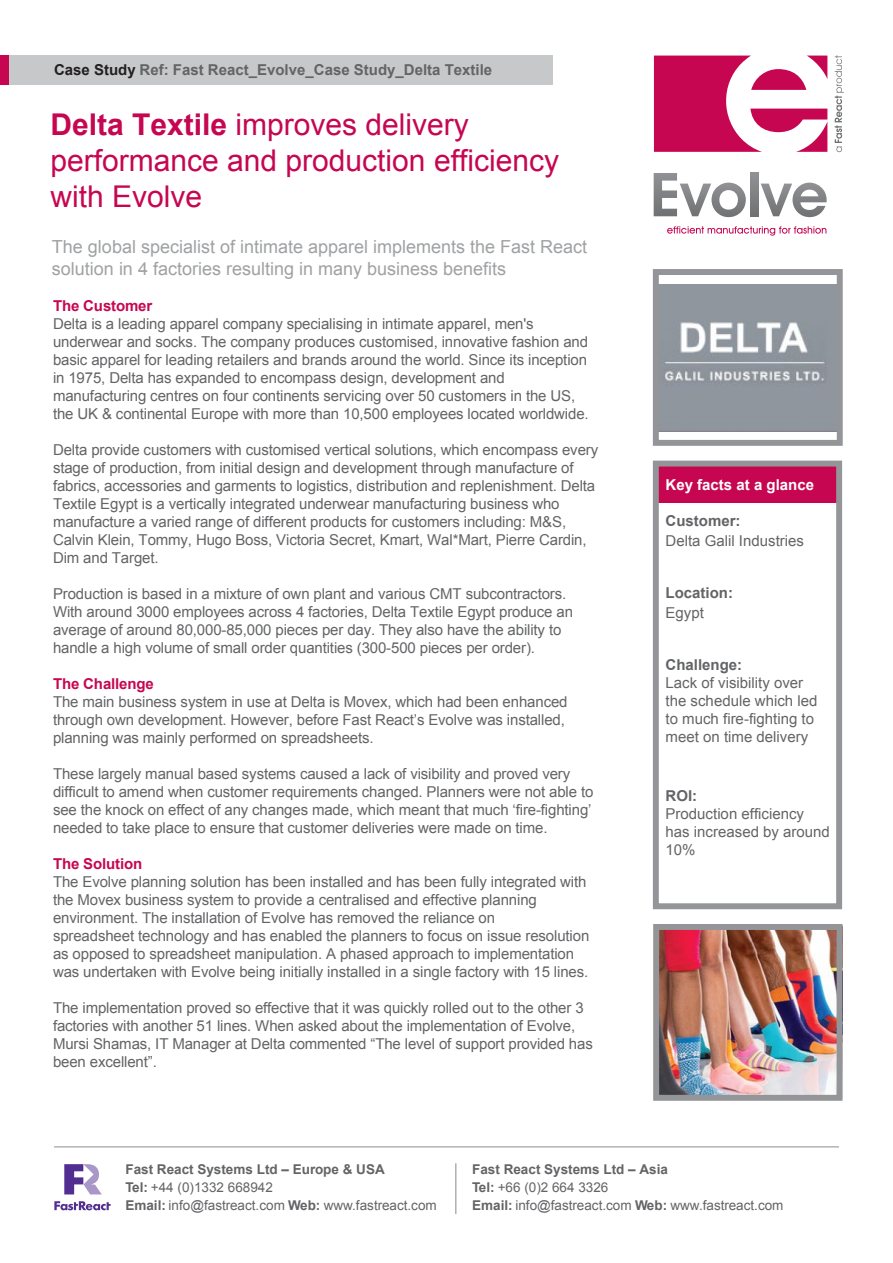
<style>
.page{position:relative;width:893px;height:1263px;background:#fff}
.page>*{position:absolute;margin:0;border:0;box-sizing:border-box;transform-origin:0 0}
.t1{font:30px/36px "Arial";color:#c60651}
.t2{font:18px/21.6px "Arial";color:#9fa1a3}
.t3{font:15px/18px "Arial";letter-spacing:-.01em;color:#636466}
.t4{font:700 15px "Arial";color:#636466}
.t5{font:700 15px "Arial";letter-spacing:-.01em;color:#c60651}
.t6{font:700 15px "Arial";color:#fff}
.t7{font:13.5px/18px "Arial";color:#636466}
.s1{color:#231f20}
.s2{font-weight:700}
</style>
<div class="page">
<img style="left:660px;top:931px;width:175px;height:163px">
<img style="left:660px;top:284px;width:176px;height:147px">
<svg style="left:654px;top:173px;width:92px;height:44px"></svg>
<svg style="left:751px;top:173px;width:7px;height:43px"></svg>
<svg style="left:761px;top:183px;width:66px;height:34px"></svg>
<svg style="left:654px;top:56px;width:174px;height:96px"></svg>
<svg style="left:835px;top:55px;width:9px;height:97px"></svg>
<svg style="left:667px;top:226px;width:159px;height:10px"></svg>
<div style="left:657px;top:465px;width:180px;height:38px;background:#c60651"></div>
<div style="left:0;top:55px;width:553px;height:30px;background:#c7c8ca"></div>
<div style="left:653px;top:269px;width:190px;height:177px;border:6px solid #939598"></div>
<div style="left:653px;top:461px;width:189px;height:448px;border:6px solid #939598"></div>
<div style="left:0;top:55px;width:9px;height:30px;background:#c60651"></div>
<svg style="left:54px;top:1201px;width:57px;height:9px"></svg>
<svg style="left:64px;top:1164px;width:38px;height:30px"></svg>
<hr style="left:54px;top:1146px;width:785px;height:1px;background:#939598">
<hr style="left:455px;top:1163px;width:1px;height:51px;background:#919195">
<div style="left:653px;top:924px;width:189px;height:177px;border:6px solid #939598"></div>
<p class="t4" style="left:54px;top:60px;width:440px"><span class="s1">Case Study</span> Ref: Fast React_Evolve_Case Study_Delta Textile</p>
<h1 class="t1" style="left:50px;top:107px;width:510px"><span class="s2">Delta Textile</span> improves delivery performance and production efficiency with Evolve</h1>
<p class="t2" style="left:52px;top:236px;width:537px">The global specialist of intimate apparel implements the Fast React solution in 4 factories resulting in many business benefits</p>
<p class="t5" style="left:53px;top:296px;width:101px">The Customer</p>
<p class="t3" style="left:53px;top:315px;width:537px">Delta is a leading apparel company specialising in intimate apparel, men's underwear and socks. The company produces customised, innovative fashion and basic apparel for leading retailers and brands around the world. Since its inception in 1975, Delta has expanded to encompass design, development and manufacturing centres on four continents servicing over 50 customers in the US, the UK &amp; continental Europe with more than 10,500 employees located worldwide.</p>
<p class="t3" style="left:53px;top:441px;width:547px">Delta provide customers with customised vertical solutions, which encompass every stage of production, from initial design and development through manufacture of fabrics, accessories and garments to logistics, distribution and replenishment. Delta Textile Egypt is a vertically integrated underwear manufacturing business who manufacture a varied range of different products for customers including: M&amp;S, Calvin Klein, Tommy, Hugo Boss, Victoria Secret, Kmart, Wal*Mart, Pierre Cardin, Dim and Target.</p>
<p class="t3" style="left:53px;top:585px;width:521px">Production is based in a mixture of own plant and various CMT subcontractors.<br>With around 3000 employees across 4 factories, Delta Textile Egypt produce an average of around 80,000-85,000 pieces per day. They also have the ability to handle a high volume of small order quantities (300-500 pieces per order).</p>
<p class="t5" style="left:53px;top:674px;width:102px">The Challenge</p>
<p class="t3" style="left:53px;top:693px;width:516px">The main business system in use at Delta is Movex, which had been enhanced through own development. However, before Fast React’s Evolve was installed, planning was mainly performed on spreadsheets.</p>
<p class="t3" style="left:53px;top:765px;width:542px">These largely manual based systems caused a lack of visibility and proved very difficult to amend when customer requirements changed. Planners were not able to see the knock on effect of any changes made, which meant that much ‘fire-fighting’ needed to take place to ensure that customer deliveries were made on time.</p>
<p class="t5" style="left:53px;top:854px;width:91px">The Solution</p>
<p class="t3" style="left:53px;top:873px;width:538px">The Evolve planning solution has been installed and has been fully integrated with the Movex business system to provide a centralised and effective planning environment. The installation of Evolve has removed the reliance on<br>spreadsheet technology and has enabled the planners to focus on issue resolution as opposed to spreadsheet manipulation. A phased approach to implementation was undertaken with Evolve being initially installed in a single factory with 15 lines.</p>
<p class="t3" style="left:53px;top:999px;width:541px">The implementation proved so effective that it was quickly rolled out to the other 3 factories with another 51 lines. When asked about the implementation of Evolve, Mursi Shamas, IT Manager at Delta commented “The level of support provided has been excellent”.</p>
<p class="t6" style="left:666px;top:475px;width:150px">Key facts at a glance</p>
<p class="t4" style="left:666px;top:511px;width:76px">Customer:</p>
<p class="t3" style="left:666px;top:531px;width:140px">Delta Galil Industries</p>
<p class="t4" style="left:666px;top:583px;width:69px">Location:</p>
<p class="t3" style="left:666px;top:603px;width:40px">Egypt</p>
<p class="t4" style="left:666px;top:655px;width:78px">Challenge:</p>
<p class="t3" style="left:666px;top:674px;width:153px">Lack of visibility over the schedule which led to much fire-fighting to meet on time delivery</p>
<p class="t4" style="left:666px;top:785px;width:33px">ROI:</p>
<p class="t3" style="left:666px;top:804px;width:166px">Production efficiency has increased by around<br>10%</p>
<p class="t7" style="left:125px;top:1161px;width:313px"><span class="s2">Fast React Systems Ltd – Europe &amp; USA<br>Tel:</span> +44 (0)1332 668942<br><span class="s2">Email:</span> info@fastreact.com <span class="s2">Web:</span> www.fastreact.com</p>
<p class="t7" style="left:472px;top:1161px;width:313px"><span class="s2">Fast React Systems Ltd – Asia<br>Tel:</span> +66 (0)2 664 3326<br><span class="s2">Email:</span> info@fastreact.com <span class="s2">Web:</span> www.fastreact.com</p>
</div>
